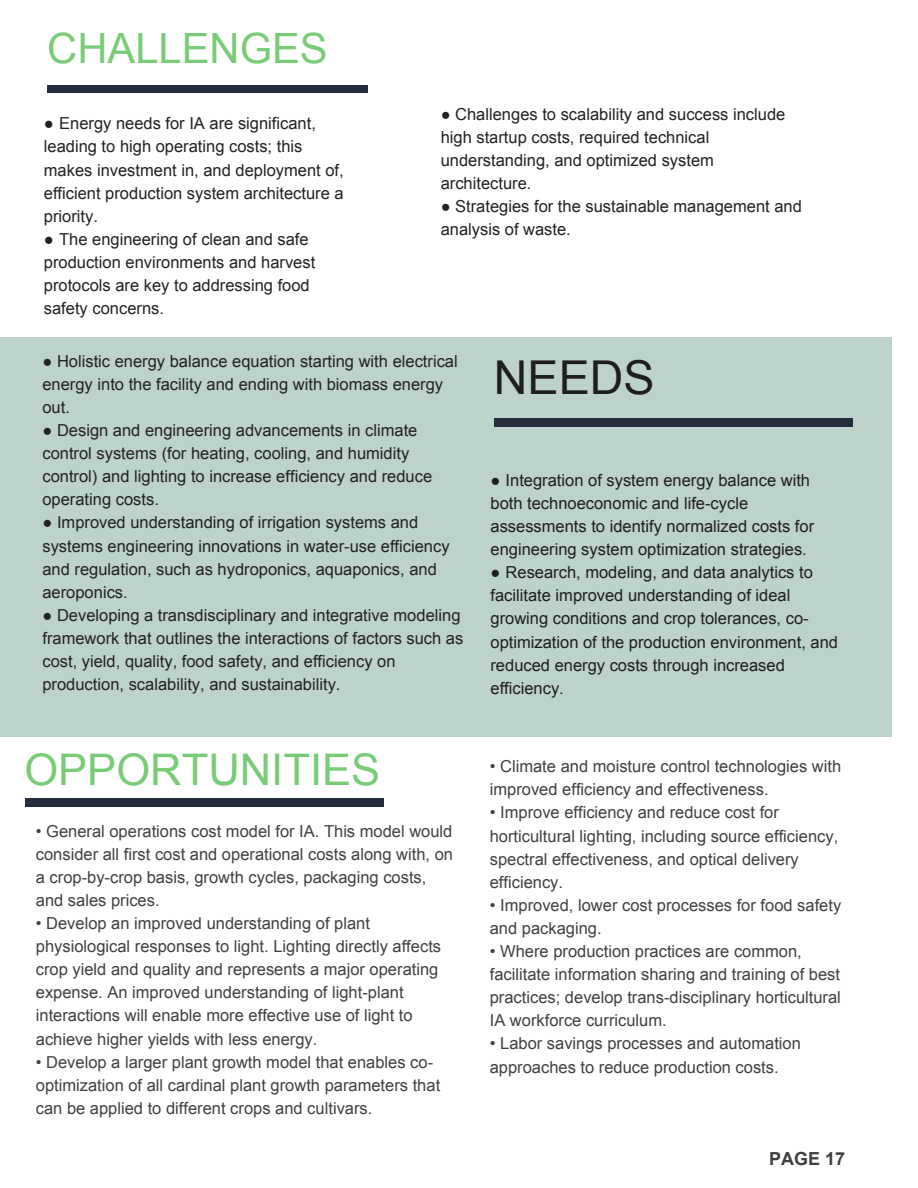
<style>
.page{position:relative;width:918px;height:1188px;background:#fff}
.page>*{position:absolute;margin:0;border:0;box-sizing:border-box;transform-origin:0 0}
.t1{font:46.65px "Arial";color:#1e1e1e}
.t2{font:43.65px "Arial";color:#78cc76}
.t3{font:41.7px "Arial";color:#78cc76}
.t4{font:700 18px "Arial";color:#404040}
.t5{font:16.5px/23.1px "Arial";color:#404040}
.t6{font:16.5px/23.1px "Arial";color:#222}
.t7{font:16.5px/23.1px "Arial";color:#1e1e1e}
.s1{font-family:"Liberation Sans";font-size:16.65px}
.s2{font-family:"Liberation Sans"}
</style>
<div class="page">
<div style="left:0;top:338px;width:892px;height:399px;background:#bcd2cb"></div>
<div style="left:47px;top:86px;width:321px;height:7px;background:#242d3c"></div>
<div style="left:494px;top:418px;width:359px;height:10px;background:#242d3c"></div>
<div style="left:25px;top:798px;width:359px;height:9px;background:#242d3c"></div>
<h1 class="t3" style="left:47px;top:21px;width:282px">CHALLENGES</h1>
<p class="t6" style="left:44px;top:112px;width:274px"><span class="s1">●</span> Energy needs for IA are significant,</p>
<p class="t6" style="left:44px;top:135px;width:260px">leading to high operating costs; this</p>
<p class="t6" style="left:44px;top:158px;width:301px">makes investment in, and deployment of,</p>
<p class="t6" style="left:44px;top:182px;width:301px">efficient production system architecture a</p>
<p class="t6" style="left:44px;top:205px;width:56px">priority.</p>
<p class="t6" style="left:44px;top:228px;width:266px"><span class="s1">●</span> The engineering of clean and safe</p>
<p class="t6" style="left:44px;top:251px;width:273px">production environments and harvest protocols are key to addressing food safety concerns.</p>
<p class="t6" style="left:441px;top:103px;width:346px">● Challenges to scalability and success include</p>
<p class="t6" style="left:441px;top:126px;width:270px">high startup costs, required technical</p>
<p class="t6" style="left:441px;top:149px;width:275px">understanding, and optimized system</p>
<p class="t6" style="left:441px;top:172px;width:92px">architecture.</p>
<p class="t6" style="left:441px;top:195px;width:363px">● Strategies for the sustainable management and</p>
<p class="t6" style="left:441px;top:218px;width:132px">analysis of waste.</p>
<p class="t6" style="left:42px;top:350px;width:417px">● Holistic energy balance equation starting with electrical energy into the facility and ending with biomass energy out.</p>
<p class="t6" style="left:42px;top:419px;width:391px">● Design and engineering advancements in climate control systems (for heating, cooling, and humidity control) and lighting to increase efficiency and reduce operating costs.</p>
<p class="t6" style="left:42px;top:511px;width:409px">● Improved understanding of irrigation systems and systems engineering innovations in water-use efficiency and regulation, such as hydroponics, aquaponics, and aeroponics.</p>
<p class="t6" style="left:42px;top:604px;width:422px">● Developing a transdisciplinary and integrative modeling framework that outlines the interactions of factors such as cost, yield, quality, food safety, and efficiency on production, scalability, and sustainability.</p>
<h1 class="t2" style="left:24px;top:741px;width:357px">OPPORTUNITIES</h1>
<p class="t5" style="left:36px;top:819px;width:419px">• General operations cost model for IA. This model would consider all first cost and operational costs along with, on a crop-by-crop basis, growth cycles, packaging costs, and sales prices.</p>
<p class="t5" style="left:36px;top:912px;width:407px">• Develop an improved understanding of plant physiological responses to light. Lighting directly affects crop yield and quality and represents a major operating expense. An improved understanding of light-plant interactions will enable more effective use of light to achieve higher yields with less energy.</p>
<p class="t5" style="left:36px;top:1050px;width:406px">• Develop a larger plant growth model that enables co&shy;optimization of all cardinal plant growth parameters that can be applied to different crops and cultivars.</p>
<h1 class="t1" style="left:494px;top:347px;width:162px">NEEDS</h1>
<p class="t7" style="left:490px;top:469px;width:325px"><span class="s2">●</span> Integration of system energy balance with both technoeconomic and life-cycle assessments to identify normalized costs for engineering system optimization strategies.</p>
<p class="t7" style="left:490px;top:561px;width:349px"><span class="s2">●</span> Research, modeling, and data analytics to facilitate improved understanding of ideal growing conditions and crop tolerances, co&shy;optimization of the production environment, and reduced energy costs through increased efficiency.</p>
<p class="t5" style="left:490px;top:755px;width:353px">• Climate and moisture control technologies with improved efficiency and effectiveness.</p>
<p class="t5" style="left:490px;top:801px;width:350px">• Improve efficiency and reduce cost for horticultural lighting, including source efficiency, spectral effectiveness, and optical delivery efficiency.</p>
<p class="t5" style="left:490px;top:894px;width:353px">• Improved, lower cost processes for food safety and packaging.</p>
<p class="t5" style="left:490px;top:940px;width:353px">• Where production practices are common, facilitate information sharing and training of best practices; develop trans-disciplinary horticultural IA workforce curriculum.</p>
<p class="t5" style="left:490px;top:1032px;width:313px">• Labor savings processes and automation approaches to reduce production costs.</p>
<p class="t4" style="left:769px;top:1146px;width:78px">PAGE 17</p>
</div>
